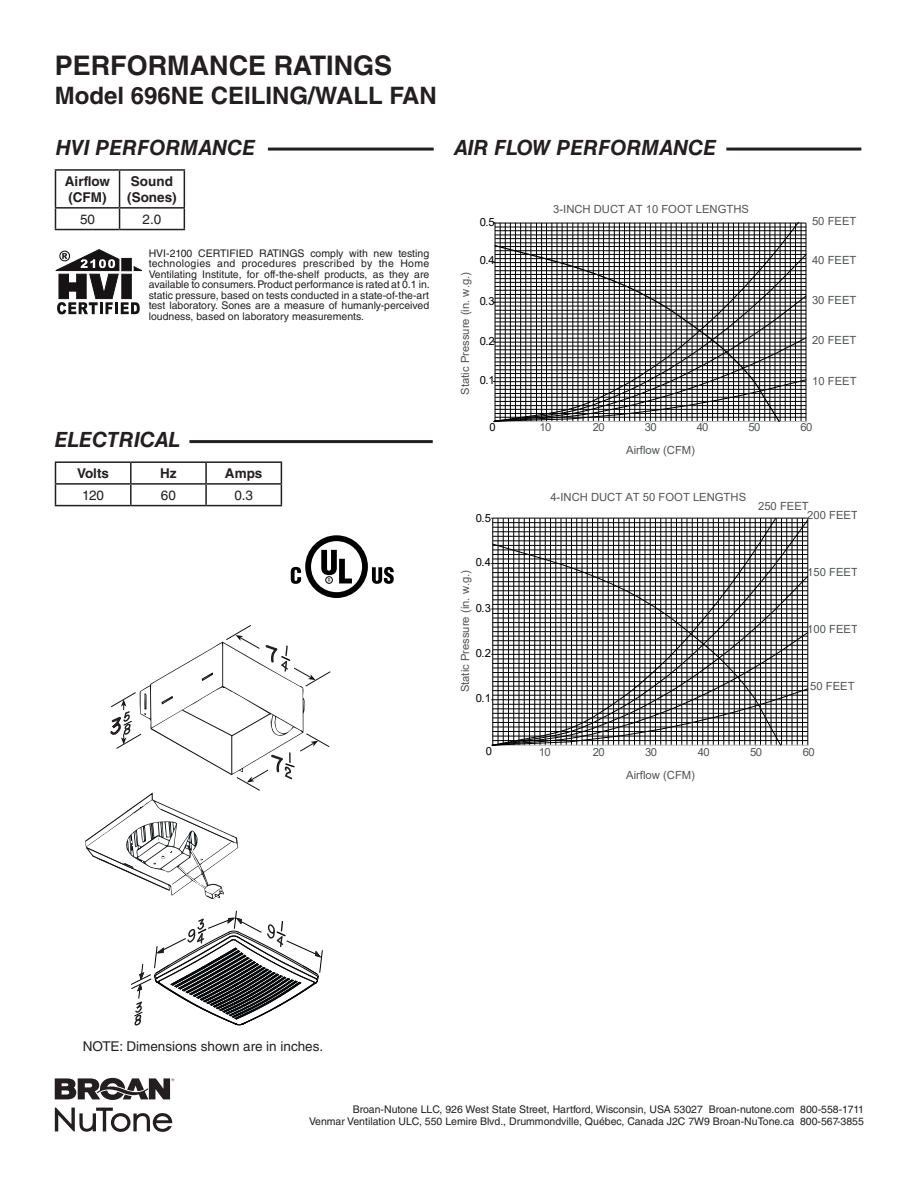
<style>
.page{position:relative;width:918px;height:1188px;background:#fff}
.page>*{position:absolute;margin:0;border:0;box-sizing:border-box;transform-origin:0 0}
.t1{font:700 27px "Helvetica LT Std";color:#231f20}
.t2{font:700 24px "Helvetica LT Std";color:#231f20}
.t3{font:italic 700 21px "Helvetica LT Std";color:#231f20}
.t4{font:13.5px "Helvetica LT Std";color:#231f20}
.t5{font:700 13.5px/16.2px "Helvetica LT Std";color:#231f20}
.t6{font:11.25px "Arial";color:#515455}
.t7{font:11.25px "Arial";color:#000001}
.Body_Text{font:10.5px/10.5px "Helvetica LT Std";color:#231f20;text-align:justify}
</style>
<div class="page">
<svg style="left:55px;top:1078px;width:119px;height:22px"></svg>
<svg style="left:55px;top:1108px;width:117px;height:24px"></svg>
<hr style="left:726px;top:148px;width:135px;height:3px;background:#231f20">
<hr style="left:268px;top:148px;width:166px;height:3px;background:#231f20">
<svg style="left:56px;top:249px;width:86px;height:65px"></svg>
<hr style="left:189px;top:440px;width:244px;height:3px;background:#231f20">
<svg style="left:291px;top:535px;width:103px;height:63px"></svg>
<hr style="left:55px;top:169px;width:65px;height:2px;background:#231f20">
<hr style="left:55px;top:171px;width:1px;height:36px;background:#231f20">
<hr style="left:120px;top:169px;width:65px;height:2px;background:#231f20">
<hr style="left:119px;top:171px;width:1px;height:36px;background:#231f20">
<hr style="left:184px;top:171px;width:1px;height:36px;background:#231f20">
<hr style="left:55px;top:207px;width:65px;height:2px;background:#231f20">
<svg style="left:55px;top:209px;width:1px;height:20px"></svg>
<hr style="left:120px;top:207px;width:65px;height:2px;background:#231f20">
<svg style="left:119px;top:209px;width:1px;height:20px"></svg>
<svg style="left:184px;top:209px;width:1px;height:20px"></svg>
<hr style="left:55px;top:229px;width:65px;height:1px;background:#231f20">
<hr style="left:120px;top:229px;width:65px;height:1px;background:#231f20">
<hr style="left:55px;top:461px;width:76px;height:2px;background:#231f20">
<hr style="left:131px;top:461px;width:75px;height:2px;background:#231f20">
<hr style="left:130px;top:463px;width:2px;height:20px;background:#231f20">
<hr style="left:206px;top:461px;width:76px;height:2px;background:#231f20">
<hr style="left:205px;top:463px;width:2px;height:20px;background:#231f20">
<hr style="left:55px;top:483px;width:76px;height:2px;background:#231f20">
<svg style="left:55px;top:463px;width:1px;height:42px"></svg>
<hr style="left:131px;top:483px;width:75px;height:2px;background:#231f20">
<hr style="left:130px;top:485px;width:2px;height:20px;background:#231f20">
<hr style="left:206px;top:483px;width:76px;height:2px;background:#231f20">
<hr style="left:205px;top:485px;width:2px;height:20px;background:#231f20">
<svg style="left:281px;top:463px;width:1px;height:42px"></svg>
<hr style="left:55px;top:505px;width:76px;height:1px;background:#231f20">
<hr style="left:131px;top:505px;width:75px;height:1px;background:#231f20">
<hr style="left:206px;top:505px;width:76px;height:1px;background:#231f20">
<hr style="left:806px;top:223px;width:1px;height:198px;background:#000001">
<svg style="left:495px;top:223px;width:311px;height:199px"></svg>
<hr style="left:492px;top:518px;width:1px;height:227px;background:#000001">
<svg style="left:493px;top:518px;width:315px;height:228px"></svg>
<svg style="left:131px;top:911px;width:192px;height:115px"></svg>
<svg style="left:85px;top:625px;width:246px;height:274px"></svg>
<p class="t1" style="left:55px;top:49px;width:339px">PERFORMANCE RATINGS</p>
<p class="t2" style="left:55px;top:81px;width:384px">Model 696NE CEILING/WALL FAN</p>
<p class="t3" style="left:56px;top:134px;width:201px">HVI PERFORMANCE</p>
<p class="t5" style="left:65px;top:173px;width:47px">Airflow (CFM)</p>
<p class="t5" style="left:131px;top:173px;width:43px">Sound</p>
<p class="t5" style="left:127px;top:189px;width:51px">(Sones)</p>
<p class="t4" style="left:80px;top:211px;width:17px">50</p>
<p class="t4" style="left:143px;top:211px;width:20px">2.0</p>
<p class="Body_Text" style="left:149px;top:248px;width:283px">HVI-2100 CERTIFIED RATINGS comply with new testing technologies and procedures prescribed by the Home Ventilating Institute, for off-the-shelf products, as they are available to consumers. Product performance is rated at 0.1 in. static pressure, based on tests conducted in a state-of-the-art test laboratory. Sones are a measure of humanly-perceived loudness, based on laboratory measurements.</p>
<p class="t3" style="left:55px;top:427px;width:127px">ELECTRICAL</p>
<p class="t5" style="left:77px;top:465px;width:33px">Volts</p>
<p class="t5" style="left:160px;top:465px;width:18px">Hz</p>
<p class="t5" style="left:225px;top:465px;width:39px">Amps</p>
<p class="t4" style="left:82px;top:487px;width:23px">120</p>
<p class="t4" style="left:161px;top:487px;width:17px">60</p>
<p class="t4" style="left:234px;top:487px;width:20px">0.3</p>
<p class="t3" style="left:454px;top:134px;width:264px">AIR FLOW PERFORMANCE</p>
<p class="t7" style="left:480px;top:214px;width:17px">0.5</p>
<p class="t6" style="left:457px;top:395px;width:124px;rotate:-90deg">Static Pressure (in. w.g.)</p>
<p class="t7" style="left:480px;top:252px;width:17px">0.4</p>
<p class="t7" style="left:480px;top:293px;width:16px">0.3</p>
<p class="t7" style="left:480px;top:333px;width:17px">0.2</p>
<p class="t7" style="left:480px;top:373px;width:17px">0.1</p>
<p class="t7" style="left:490px;top:419px;width:8px">0</p>
<p class="t7" style="left:476px;top:510px;width:17px">0.5</p>
<p class="t7" style="left:476px;top:554px;width:17px">0.4</p>
<p class="t6" style="left:457px;top:692px;width:124px;rotate:-90deg">Static Pressure (in. w.g.)</p>
<p class="t7" style="left:476px;top:600px;width:17px">0.3</p>
<p class="t7" style="left:476px;top:645px;width:17px">0.2</p>
<p class="t7" style="left:476px;top:691px;width:17px">0.1</p>
<p class="t7" style="left:486px;top:743px;width:8px">0</p>
<p class="t6" style="left:553px;top:202px;width:197px">3-INCH DUCT AT 10 FOOT LENGTHS</p>
<p class="t6" style="left:812px;top:213px;width:46px">50 FEET</p>
<p class="t6" style="left:812px;top:252px;width:46px">40 FEET</p>
<p class="t6" style="left:812px;top:292px;width:46px">30 FEET</p>
<p class="t6" style="left:812px;top:333px;width:46px">20 FEET</p>
<p class="t6" style="left:812px;top:373px;width:46px">10 FEET</p>
<p class="t6" style="left:540px;top:420px;width:13px">10</p>
<p class="t6" style="left:593px;top:420px;width:13px">20</p>
<p class="t6" style="left:645px;top:420px;width:13px">30</p>
<p class="t6" style="left:697px;top:420px;width:13px">40</p>
<p class="t6" style="left:749px;top:420px;width:13px">50</p>
<p class="t6" style="left:800px;top:420px;width:13px">60</p>
<p class="t6" style="left:626px;top:443px;width:70px">Airflow (CFM)</p>
<p class="t6" style="left:550px;top:490px;width:197px">4-INCH DUCT AT 50 FOOT LENGTHS</p>
<p class="t6" style="left:758px;top:499px;width:52px">250 FEET</p>
<p class="t6" style="left:807px;top:508px;width:52px">200 FEET</p>
<p class="t6" style="left:807px;top:564px;width:52px">150 FEET</p>
<p class="t6" style="left:807px;top:621px;width:52px">100 FEET</p>
<p class="t6" style="left:810px;top:679px;width:46px">50 FEET</p>
<p class="t6" style="left:539px;top:745px;width:13px">10</p>
<p class="t6" style="left:593px;top:745px;width:13px">20</p>
<p class="t6" style="left:645px;top:745px;width:13px">30</p>
<p class="t6" style="left:698px;top:745px;width:13px">40</p>
<p class="t6" style="left:750px;top:745px;width:13px">50</p>
<p class="t6" style="left:803px;top:745px;width:13px">60</p>
<p class="t6" style="left:626px;top:767px;width:70px">Airflow (CFM)</p>
<p class="t4" style="left:83px;top:1039px;width:242px">NOTE: Dimensions shown are in inches.</p>
<p class="Body_Text" style="left:353px;top:1104px;width:513px">Broan-Nutone LLC, 926 West State Street, Hartford, Wisconsin, USA 53027 Broan-nutone.com 800-558-1711</p>
<p class="Body_Text" style="left:309px;top:1116px;width:556px">Venmar Ventilation ULC, 550 Lemire Blvd., Drummondville, Québec, Canada J2C 7W9 Broan-NuTone.ca 800-567-3855</p>
</div>
